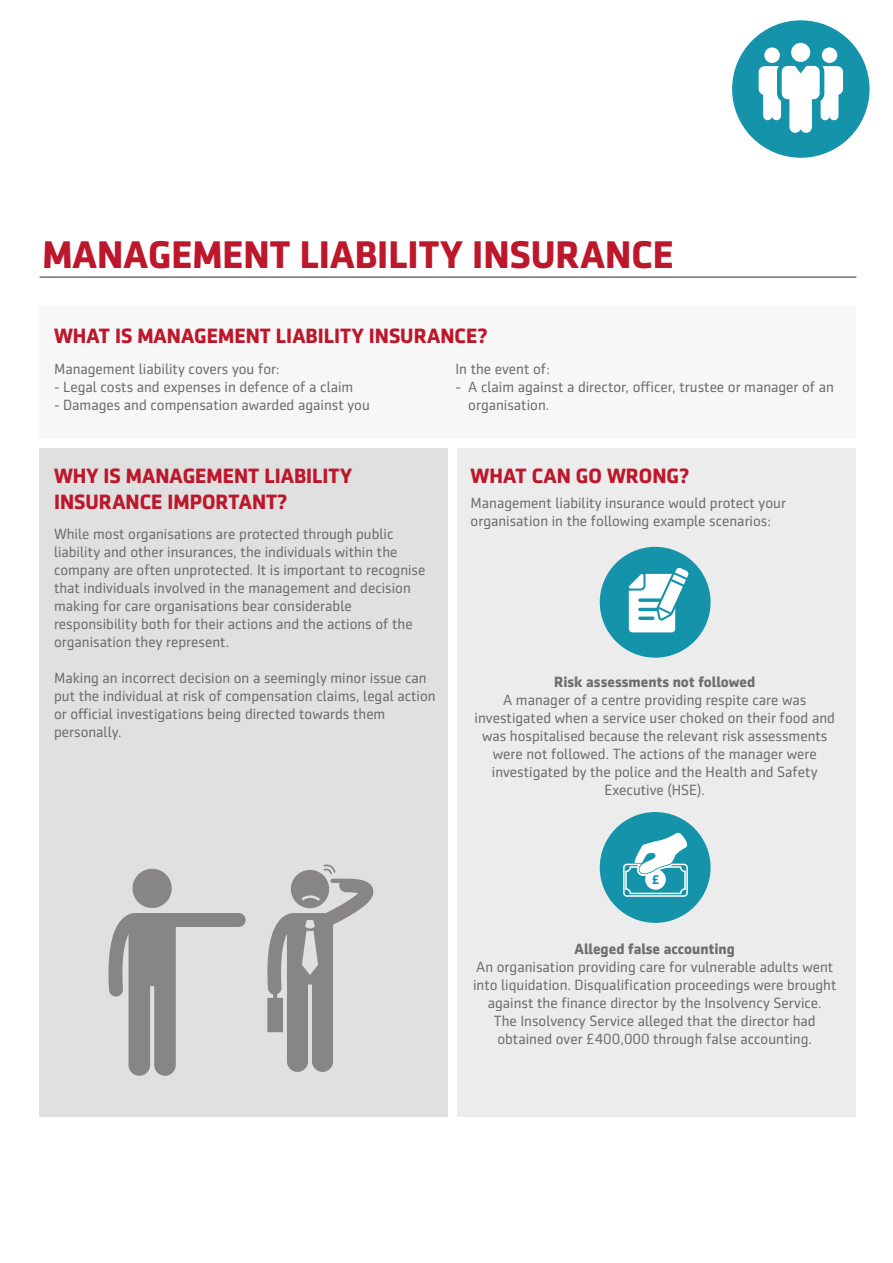
<style>
.page{position:relative;width:893px;height:1263px;background:#fff}
.page>*{position:absolute;margin:0;border:0;box-sizing:border-box;transform-origin:0 0}
.t1{font:700 39px "Sentico Sans DT";color:#bd172b}
.t2{font:700 21px/25.2px "Sentico Sans DT";color:#bd172b}
.t3{font:15px/18px "Sentico Sans DT";color:#6e6d6f}
.t4{font:700 15px "Sentico Sans DT";color:#6e6d6f}
.t5{font:700 13.05px "Sentico Sans DT";color:#1493aa}
</style>
<div class="page">
<div style="left:732px;top:20px;width:137px;height:138px;background:#1493aa;border-radius:50%"></div>
<div style="left:822px;top:47px;width:15px;height:16px;background:#fff;border-radius:50%"></div>
<div style="left:764px;top:47px;width:16px;height:16px;background:#fff;border-radius:50%"></div>
<svg style="left:759px;top:66px;width:84px;height:67px"></svg>
<div style="left:791px;top:43px;width:19px;height:19px;background:#fff;border-radius:50%"></div>
<div style="left:40px;top:306px;width:816px;height:132px;background:#f7f7f7"></div>
<hr style="left:40px;top:276px;width:816px;height:2px;background:#716f71">
<div style="left:40px;top:448px;width:408px;height:669px;background:#e0e0e0"></div>
<div style="left:457px;top:448px;width:399px;height:669px;background:#ececec"></div>
<div style="left:600px;top:547px;width:111px;height:111px;background:#1493aa;border-radius:50%"></div>
<div style="left:600px;top:812px;width:111px;height:111px;background:#1493aa;border-radius:50%"></div>
<svg style="left:267px;top:864px;width:107px;height:208px"></svg>
<svg style="left:108px;top:913px;width:138px;height:163px"></svg>
<div style="left:132px;top:869px;width:40px;height:39px;background:#878586;border-radius:50%"></div>
<svg style="left:628px;top:568px;width:61px;height:64px"></svg>
<svg style="left:623px;top:832px;width:65px;height:65px"></svg>
<h1 class="t1" style="left:42px;top:232px;width:633px">MANAGEMENT LIABILITY INSURANCE</h1>
<h2 class="t2" style="left:54px;top:323px;width:435px">WHAT IS MANAGEMENT LIABILITY INSURANCE?</h2>
<p class="t3" style="left:54px;top:360px;width:227px">Management liability covers you for:</p>
<p class="t3" style="left:54px;top:378px;width:301px">- Legal costs and expenses in defence of a claim</p>
<p class="t3" style="left:54px;top:396px;width:317px">- Damages and compensation awarded against you</p>
<p class="t3" style="left:455px;top:360px;width:96px">In the event of:</p>
<p class="t3" style="left:468px;top:378px;width:367px;text-indent:-13px">- A claim against a director, officer, trustee or manager of an organisation.</p>
<h2 class="t2" style="left:54px;top:463px;width:300px">WHY IS MANAGEMENT LIABILITY<br>INSURANCE IMPORTANT?</h2>
<p class="t3" style="left:54px;top:525px;width:373px">While most organisations are protected through public liability and other insurances, the individuals within the company are often unprotected. It is important to recognise that individuals involved in the management and decision making for care organisations bear considerable responsibility both for their actions and the actions of the organisation they represent.</p>
<p class="t3" style="left:54px;top:669px;width:383px">Making an incorrect decision on a seemingly minor issue can put the individual at risk of compensation claims, legal action or official investigations being directed towards them personally.</p>
<h2 class="t2" style="left:471px;top:463px;width:220px">WHAT CAN GO WRONG?</h2>
<p class="t3" style="left:471px;top:494px;width:317px">Management liability insurance would protect your organisation in the following example scenarios:</p>
<p class="t4" style="left:554px;top:673px;width:203px">Risk assessments not followed</p>
<p class="t3" style="left:475px;top:691px;width:362px;text-align:center">A manager of a centre providing respite care was investigated when a service user choked on their food and was hospitalised because the relevant risk assessments were not followed. The actions of the manager were investigated by the police and the Health and Safety Executive (HSE).</p>
<p class="t5" style="left:652px;top:872px;width:9px">£</p>
<p class="t4" style="left:575px;top:940px;width:162px">Alleged false accounting</p>
<p class="t3" style="left:473px;top:957px;width:365px;text-align:center">An organisation providing care for vulnerable adults went into liquidation. Disqualification proceedings were brought against the finance director by the Insolvency Service.<br>The Insolvency Service alleged that the director had obtained over £400,000 through false accounting.</p>
</div>
